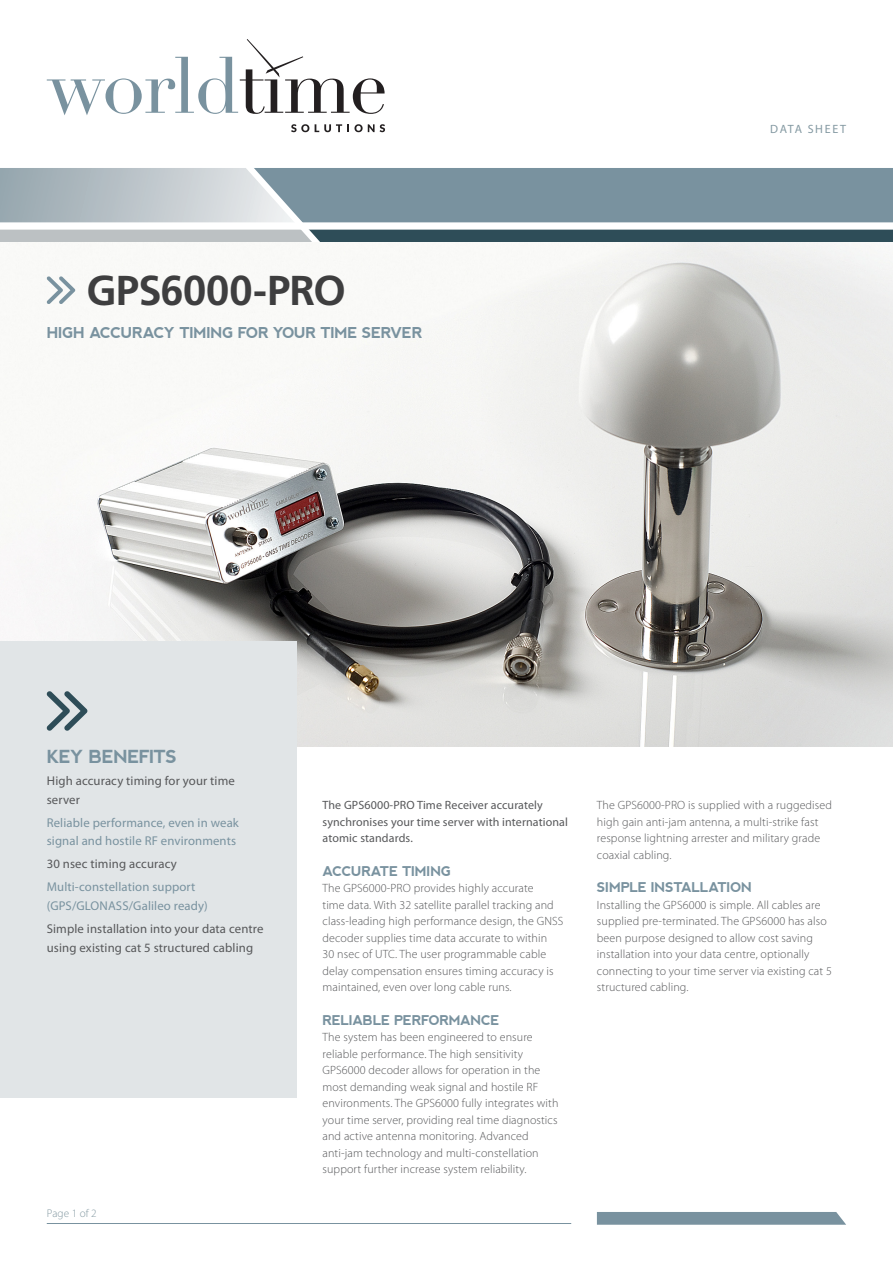
<style>
.page{position:relative;width:893px;height:1263px;background:#fff}
.page>*{position:absolute;margin:0;border:0;box-sizing:border-box;transform-origin:0 0}
.Page_1_main_head{font:700 41.7px "Frutiger";letter-spacing:-.015em;color:#3e3e3f}
.KEY_BENEFITS_heading{font:700 18px "nevis";letter-spacing:-.045em;color:#79929f}
.Page_1_under_main_he{font:700 15px "nevis";letter-spacing:-.025em;color:#79929f}
.Sub_heads_grey_CAPS{font:700 13.5px "nevis";letter-spacing:-.035em;color:#79929f}
.KEY_BENEFITS_text_bl{font:12.75px/18.8px "Myriad Pro";letter-spacing:.01em;color:#57585a}
.KEY_BENEFITS_text_gr{font:12.75px/18.8px "Myriad Pro";letter-spacing:.01em;color:#79929f}
.Body_copy{font:300 12px/16.5px "Myriad Pro";letter-spacing:.01em;color:#57585a}
.Body_intro_para{font:12px/16.5px "Myriad Pro";letter-spacing:.01em;color:#57585a}
.DATA_SHEET_text_cove{font:12px "Myriad Pro";letter-spacing:.14em;color:#8499a2}
.Folios_ranged_left{font:300 11.25px "Myriad Pro";letter-spacing:.01em;color:#8499a2}
</style>
<div class="page">
<svg style="left:597px;top:1212px;width:249px;height:13px"></svg>
<svg style="left:291px;top:124px;width:18px;height:8px"></svg>
<svg style="left:315px;top:124px;width:70px;height:8px"></svg>
<svg style="left:47px;top:39px;width:338px;height:76px"></svg>
<hr style="left:47px;top:1223px;width:524px;height:1px;background:#79929f">
<svg style="left:0;top:168px;width:893px;height:74px"></svg>
<img style="left:3px;top:242px;width:890px;height:504px">
<svg style="left:47px;top:276px;width:28px;height:28px"></svg>
<div style="left:0;top:641px;width:296px;height:456px;background:#e1e5e7"></div>
<svg style="left:46px;top:691px;width:41px;height:40px"></svg>
<p class="Page_1_main_head" style="left:86px;top:266px;width:261px">GPS6000-PRO</p>
<p class="Page_1_under_main_he" style="left:47px;top:324px;width:377px">HIGH ACCURACY TIMING FOR YOUR TIME SERVER</p>
<p class="DATA_SHEET_text_cove" style="left:770px;top:121px;width:77px">DATA SHEET</p>
<p class="KEY_BENEFITS_heading" style="left:47px;top:746px;width:132px">KEY BENEFITS</p>
<p class="KEY_BENEFITS_text_bl" style="left:47px;top:771px;width:190px">High accuracy timing for your time server</p>
<p class="KEY_BENEFITS_text_gr" style="left:47px;top:813px;width:194px">Reliable performance, even in weak signal and hostile RF environments</p>
<p class="KEY_BENEFITS_text_bl" style="left:47px;top:855px;width:131px">30 nsec timing accuracy</p>
<p class="KEY_BENEFITS_text_gr" style="left:47px;top:878px;width:163px">Multi-constellation support (GPS/GLONASS/Galileo ready)</p>
<p class="KEY_BENEFITS_text_bl" style="left:47px;top:919px;width:218px">Simple installation into your data centre using existing cat 5 structured cabling</p>
<p class="Folios_ranged_left" style="left:47px;top:1206px;width:52px">Page 1 of 2</p>
<p class="Body_intro_para" style="left:323px;top:797px;width:247px">The GPS6000-PRO Time Receiver accurately synchronises your time server with international atomic standards.</p>
<p class="Sub_heads_grey_CAPS" style="left:323px;top:863px;width:130px">ACCURATE TIMING</p>
<p class="Body_copy" style="left:323px;top:880px;width:242px">The GPS6000-PRO provides highly accurate<br>time data. With 32 satellite parallel tracking and class-leading high performance design, the GNSS decoder supplies time data accurate to within<br>30 nsec of UTC. The user programmable cable delay compensation ensures timing accuracy is maintained, even over long cable runs.</p>
<p class="Sub_heads_grey_CAPS" style="left:323px;top:1012px;width:179px">RELIABLE PERFORMANCE</p>
<p class="Body_copy" style="left:323px;top:1029px;width:237px">The system has been engineered to ensure reliable performance. The high sensitivity GPS6000 decoder allows for operation in the most demanding weak signal and hostile RF environments. The GPS6000 fully integrates with your time server, providing real time diagnostics and active antenna monitoring. Advanced anti‑jam technology and multi‑constellation support further increase system reliability.</p>
<p class="Body_copy" style="left:597px;top:797px;width:237px">The GPS6000‑PRO is supplied with a ruggedised high gain anti-jam antenna, a multi-strike fast response lightning arrester and military grade coaxial cabling.</p>
<p class="Sub_heads_grey_CAPS" style="left:597px;top:880px;width:157px">SIMPLE INSTALLATION</p>
<p class="Body_copy" style="left:597px;top:897px;width:237px">Installing the GPS6000 is simple. All cables are supplied pre-terminated. The GPS6000 has also been purpose designed to allow cost saving installation into your data centre, optionally connecting to your time server via existing cat 5 structured cabling.</p>
</div>
